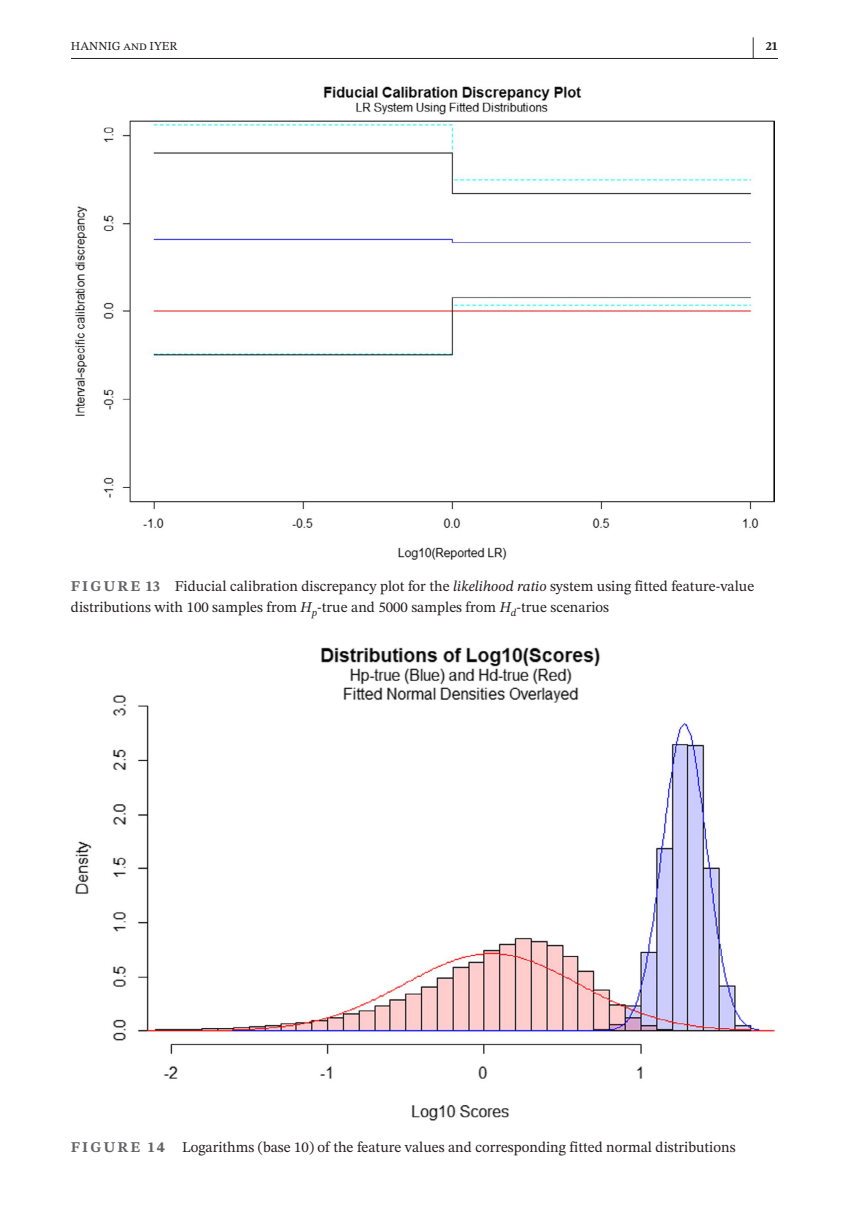
<style>
.page{position:relative;width:849px;height:1221px;background:#fff}
.page>*{position:absolute;margin:0;border:0;box-sizing:border-box;transform-origin:0 0}
.t1{font:700 24.5px "STIX Two Text";color:#231f20;scale:.45 1}
.t2{font:14.88px/21px "STIX Two Text";color:#231f20}
.t3{font:12.25px "STIX Two Text";color:#231f20}
.t4{font:700 12.25px "STIX Two Text";color:#231f20}
.s1{font-weight:700;color:#636366}
.s2{font-style:italic}
</style>
<div class="page">
<hr style="left:71px;top:58px;width:706px;height:1px;background:#231f20">
<img style="left:75px;top:87px;width:699px;height:473px">
<img style="left:75px;top:647px;width:699px;height:473px">
<h1 class="t1" style="left:751px;top:28px;width:9px">|</h1>
<p class="t3" style="left:71px;top:37px;width:108px">HANNIG and IYER</p>
<p class="t4" style="left:765px;top:37px;width:14px">21</p>
<p class="t2" style="left:71px;top:575px;width:684px"><span class="s1">F I G U R E 13</span> Fiducial calibration discrepancy plot for the <span class="s2">likelihood ratio</span> system using fitted feature-value distributions with 100 samples from <span class="s2">H</span><sub>p</sub>-true and 5000 samples from <span class="s2">H</span><sub>d</sub>-true scenarios</p>
<p class="t2" style="left:71px;top:1136px;width:666px"><span class="s1">FIGURE 14</span> Logarithms (base 10) of the feature values and corresponding fitted normal distributions</p>
</div>
